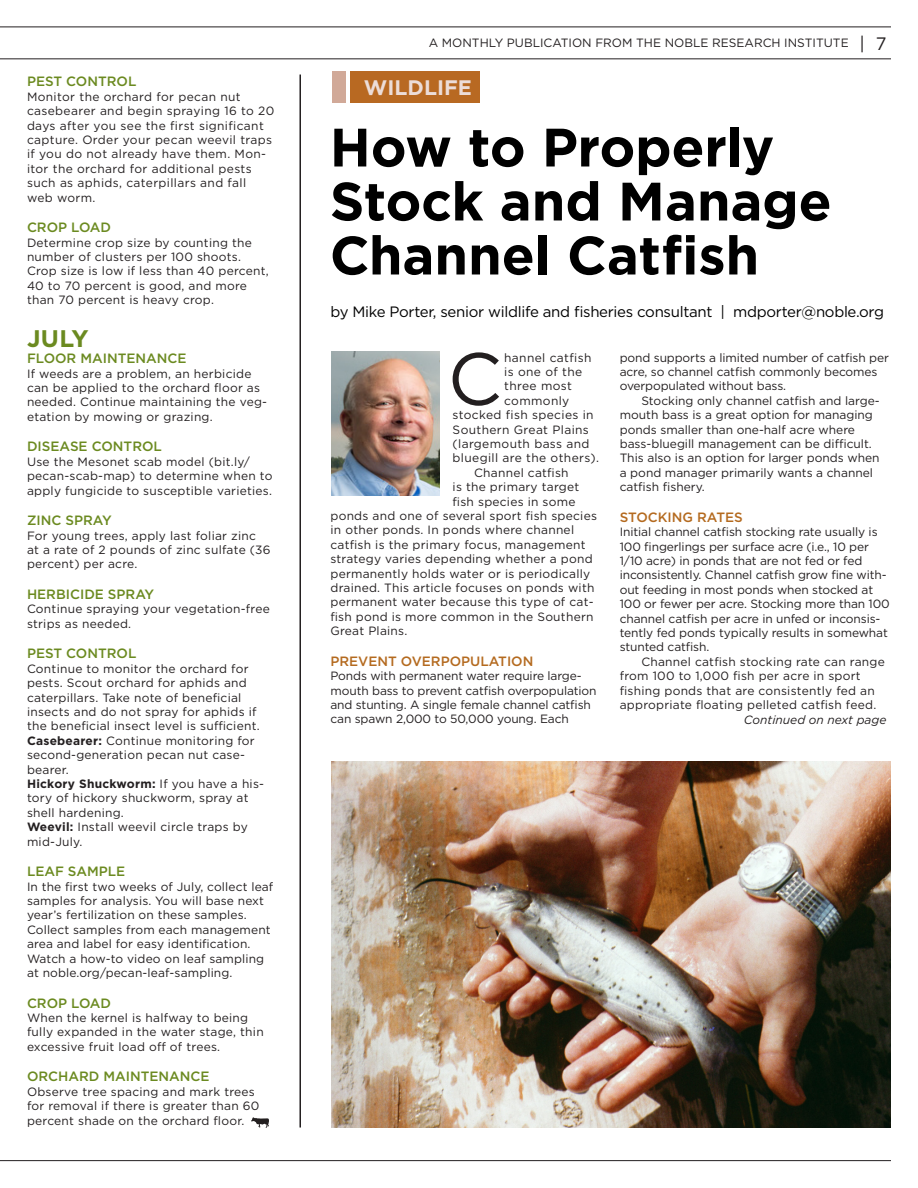
<style>
.page{position:relative;width:918px;height:1188px;background:#fff}
.page>*{position:absolute;margin:0;border:0;box-sizing:border-box;transform-origin:0 0}
.t1{font:73.65px "Gotham";color:#231f20}
.t2{font:700 54px/54px "Gotham";letter-spacing:-.005em;color:#000}
.t3{font:700 24px "Gotham";color:#6b8a20}
.t4{font:700 21px "Gotham";color:#ecddd8}
.t5{font:15px "Gotham";letter-spacing:-.02em;color:#000}
.t6{font:500 13.5px "Gotham";color:#6b8a20}
.t7{font:500 13.5px "Gotham";color:#b46a1f}
.t8{font:12px/14.4px "Gotham";letter-spacing:.02em;color:#231f20}
.t9{font:12px/14.4px "Gotham";letter-spacing:-.01em;color:#231f20}
.t10{font:12px/14.4px "Gotham";color:#231f20}
.t11{font:italic 12px "Gotham";color:#231f20}
.s1{font-weight:700}
.s2{font-size:18px}
</style>
<div class="page">
<hr style="left:0;top:1160px;width:891px;height:1px;background:#231f20">
<hr style="left:0;top:58px;width:891px;height:1px;background:#231f20">
<hr style="left:0;top:27px;width:891px;height:1px;background:#231f20">
<hr style="left:299px;top:75px;width:2px;height:1053px;background:#231f20">
<img style="left:331px;top:351px;width:108px;height:144px">
<img style="left:332px;top:761px;width:559px;height:366px">
<div style="left:350px;top:71px;width:130px;height:32px;background:#b86922"></div>
<div style="left:332px;top:71px;width:14px;height:32px;background:#d1a998"></div>
<img style="left:252px;top:1117px;width:17px;height:10px">
<p class="t6" style="left:27px;top:73px;width:111px">PEST CONTROL</p>
<p class="t8" style="left:27px;top:89px;width:249px">Monitor the orchard for pecan nut casebearer and begin spraying 16 to 20 days after you see the first significant capture. Order your pecan weevil traps if you do not already have them. Mon&shy;itor the orchard for additional pests such as aphids, caterpillars and fall web worm.</p>
<p class="t6" style="left:27px;top:219px;width:86px">CROP LOAD</p>
<p class="t8" style="left:27px;top:235px;width:243px">Determine crop size by counting the number of clusters per 100 shoots.<br>Crop size is low if less than 40 percent, 40 to 70 percent is good, and more than 70 percent is heavy crop.</p>
<h3 class="t3" style="left:27px;top:323px;width:63px">JULY</h3>
<p class="t6" style="left:27px;top:350px;width:161px">FLOOR MAINTENANCE</p>
<p class="t8" style="left:27px;top:366px;width:242px">If weeds are a problem, an herbicide can be applied to the orchard floor as needed. Continue maintaining the veg&shy;etation by mowing or grazing.</p>
<p class="t6" style="left:27px;top:438px;width:136px">DISEASE CONTROL</p>
<p class="t8" style="left:27px;top:454px;width:247px">Use the Mesonet scab model (bit.ly/ pecan-scab-map) to determine when to apply fungicide to susceptible varieties.</p>
<p class="t6" style="left:27px;top:512px;width:86px">ZINC SPRAY</p>
<p class="t8" style="left:27px;top:528px;width:245px">For young trees, apply last foliar zinc at a rate of 2 pounds of zinc sulfate (36 percent) per acre.</p>
<p class="t6" style="left:27px;top:585px;width:129px">HERBICIDE SPRAY</p>
<p class="t8" style="left:27px;top:602px;width:244px">Continue spraying your vegetation-free strips as needed.</p>
<p class="t6" style="left:27px;top:645px;width:111px">PEST CONTROL</p>
<p class="t8" style="left:27px;top:661px;width:239px">Continue to monitor the orchard for pests. Scout orchard for aphids and caterpillars. Take note of beneficial insects and do not spray for aphids if the beneficial insect level is sufficient.<br><span class="s1">Casebearer:</span> Continue monitoring for second-generation pecan nut case&shy;bearer.<br><span class="s1">Hickory Shuckworm:</span> If you have a his&shy;tory of hickory shuckworm, spray at shell hardening.<br><span class="s1">Weevil:</span> Install weevil circle traps by mid-July.</p>
<p class="t6" style="left:27px;top:863px;width:100px">LEAF SAMPLE</p>
<p class="t8" style="left:27px;top:879px;width:248px">In the first two weeks of July, collect leaf samples for analysis. You will base next year’s fertilization on these samples.<br>Collect samples from each management area and label for easy identification.<br>Watch a how-to video on leaf sampling at noble.org/pecan-leaf-sampling.</p>
<p class="t6" style="left:27px;top:994px;width:86px">CROP LOAD</p>
<p class="t8" style="left:27px;top:1010px;width:238px">When the kernel is halfway to being fully expanded in the water stage, thin excessive fruit load off of trees.</p>
<p class="t6" style="left:27px;top:1068px;width:184px">ORCHARD MAINTENANCE</p>
<p class="t8" style="left:27px;top:1084px;width:234px">Observe tree spacing and mark trees for removal if there is greater than 60 percent shade on the orchard floor.</p>
<p class="t10" style="left:429px;top:35px;width:459px">A MONTHLY PUBLICATION FROM THE NOBLE RESEARCH INSTITUTE <span class="s2">| 7</span></p>
<h3 class="t4" style="left:364px;top:73px;width:109px">WILDLIFE</h3>
<h2 class="t2" style="left:330px;top:120px;width:503px">How to Properly<br>Stock and Manage<br>Channel Catfish</h2>
<p class="t5" style="left:330px;top:302px;width:555px">by Mike Porter, senior wildlife and fisheries consultant | mdporter@noble.org</p>
<h1 class="t1" style="left:448px;top:332px;width:56px">C</h1>
<p class="t8" style="left:504px;top:350px;width:89px">hannel catfish</p>
<p class="t8" style="left:504px;top:364px;width:79px">is one of the</p>
<p class="t8" style="left:504px;top:379px;width:69px">three most</p>
<p class="t8" style="left:504px;top:393px;width:67px">commonly</p>
<p class="t8" style="left:453px;top:408px;width:143px">stocked fish species in</p>
<p class="t8" style="left:453px;top:422px;width:138px">Southern Great Plains</p>
<p class="t8" style="left:453px;top:436px;width:138px">(largemouth bass and</p>
<p class="t8" style="left:453px;top:451px;width:148px">bluegill are the others).</p>
<p class="t8" style="left:474px;top:465px;width:96px">Channel catfish</p>
<p class="t8" style="left:453px;top:480px;width:128px">is the primary target</p>
<p class="t8" style="left:453px;top:494px;width:124px">fish species in some</p>
<p class="t8" style="left:330px;top:508px;width:268px">ponds and one of several sport fish species</p>
<p class="t8" style="left:330px;top:523px;width:245px">in other ponds. In ponds where channel</p>
<p class="t8" style="left:330px;top:537px;width:257px">catfish is the primary focus, management</p>
<p class="t8" style="left:330px;top:552px;width:264px">strategy varies depending whether a pond</p>
<p class="t8" style="left:330px;top:566px;width:261px">permanently holds water or is periodically</p>
<p class="t8" style="left:330px;top:580px;width:266px">drained. This article focuses on ponds with</p>
<p class="t8" style="left:330px;top:595px;width:265px">permanent water because this type of cat-</p>
<p class="t8" style="left:330px;top:609px;width:265px">fish pond is more common in the Southern</p>
<p class="t8" style="left:330px;top:624px;width:78px">Great Plains.</p>
<p class="t7" style="left:330px;top:652px;width:204px">PREVENT OVERPOPULATION</p>
<p class="t9" style="left:330px;top:669px;width:268px">Ponds with permanent water require large&shy;mouth bass to prevent catfish overpopulation and stunting. A single female channel catfish can spawn 2,000 to 50,000 young. Each</p>
<p class="t9" style="left:620px;top:350px;width:271px">pond supports a limited number of catfish per acre, so channel catfish commonly becomes overpopulated without bass.</p>
<p class="t10" style="left:620px;top:393px;width:261px;text-indent:22px">Stocking only channel catfish and large&shy;mouth bass is a great option for managing ponds smaller than one-half acre where bass-bluegill management can be difficult.<br>This also is an option for larger ponds when a pond manager primarily wants a channel catfish fishery.</p>
<p class="t7" style="left:620px;top:508px;width:125px">STOCKING RATES</p>
<p class="t9" style="left:620px;top:525px;width:272px">Initial channel catfish stocking rate usually is 100 fingerlings per surface acre (i.e., 10 per 1/10 acre) in ponds that are not fed or fed inconsistently. Channel catfish grow fine with&shy;out feeding in most ponds when stocked at 100 or fewer per acre. Stocking more than 100 channel catfish per acre in unfed or inconsis&shy;tently fed ponds typically results in somewhat stunted catfish.</p>
<p class="t8" style="left:620px;top:654px;width:267px;text-indent:22px">Channel catfish stocking rate can range from 100 to 1,000 fish per acre in sport fishing ponds that are consistently fed an appropriate floating pelleted catfish feed.</p>
<p class="t11" style="left:744px;top:712px;width:144px">Continued on next page</p>
</div>
